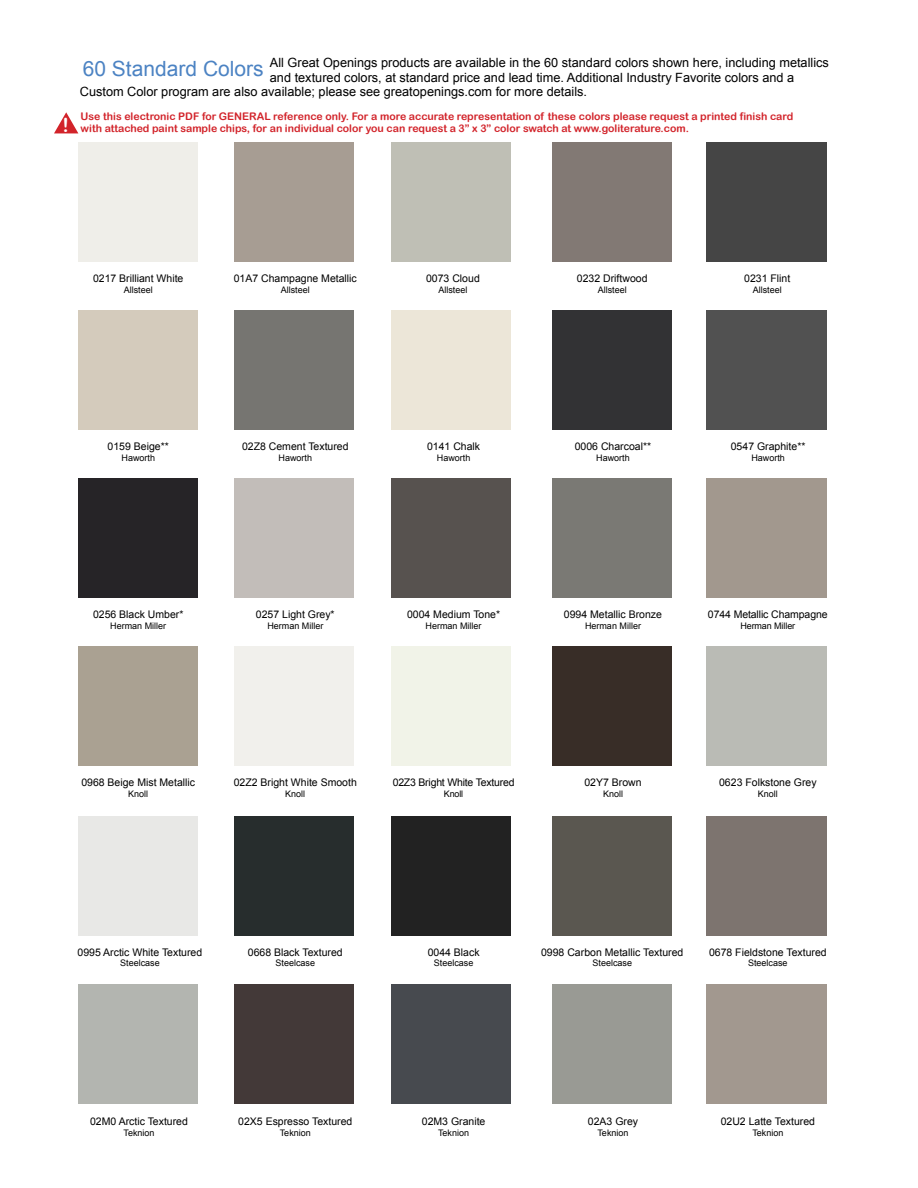
<style>
.page{position:relative;width:918px;height:1188px;background:#fff}
.page>*{position:absolute;margin:0;border:0;box-sizing:border-box;transform-origin:0 0}
.t1{font:21px "Arial";color:#4c83c3}
.t2{font:12.75px "Arial";color:#000}
.t3{font:10.5px "Arial";color:#000}
.t4{font:10.5px/12px "Arial Rounded MT Bold";color:#d2232a}
.t5{font:10.5px "Arial";letter-spacing:-.02em;color:#000}
.t6{font:9px "Arial";color:#000}
.s1{font-size:19.5px;color:#fff}
</style>
<div class="page">
<div style="left:78px;top:142px;width:120px;height:120px;background:#efeee9"></div>
<div style="left:234px;top:142px;width:120px;height:120px;background:#a79d93"></div>
<div style="left:391px;top:142px;width:120px;height:120px;background:#bfbfb5"></div>
<div style="left:552px;top:142px;width:120px;height:120px;background:#827974"></div>
<div style="left:706px;top:142px;width:120px;height:120px;background:#454545"></div>
<div style="left:78px;top:310px;width:120px;height:120px;background:#d4cbbc"></div>
<div style="left:234px;top:310px;width:120px;height:120px;background:#767571"></div>
<div style="left:391px;top:310px;width:120px;height:120px;background:#ece6d8"></div>
<div style="left:552px;top:310px;width:120px;height:120px;background:#323234"></div>
<div style="left:706px;top:310px;width:120px;height:120px;background:#515151"></div>
<div style="left:78px;top:478px;width:120px;height:120px;background:#262427"></div>
<div style="left:234px;top:478px;width:120px;height:120px;background:#c2bdb9"></div>
<div style="left:391px;top:478px;width:120px;height:120px;background:#57524f"></div>
<div style="left:552px;top:478px;width:120px;height:120px;background:#7a7974"></div>
<div style="left:706px;top:478px;width:120px;height:120px;background:#a2988e"></div>
<div style="left:78px;top:646px;width:120px;height:120px;background:#aaa192"></div>
<div style="left:234px;top:646px;width:120px;height:120px;background:#f1f0ec"></div>
<div style="left:391px;top:646px;width:120px;height:120px;background:#f1f3e8"></div>
<div style="left:552px;top:646px;width:120px;height:120px;background:#382d27"></div>
<div style="left:706px;top:646px;width:120px;height:120px;background:#babbb5"></div>
<div style="left:78px;top:816px;width:120px;height:120px;background:#e8e8e6"></div>
<div style="left:234px;top:816px;width:120px;height:120px;background:#272d2d"></div>
<div style="left:391px;top:816px;width:120px;height:120px;background:#222"></div>
<div style="left:552px;top:816px;width:120px;height:120px;background:#5a5750"></div>
<div style="left:706px;top:816px;width:120px;height:120px;background:#7d746f"></div>
<div style="left:78px;top:984px;width:120px;height:120px;background:#b3b5b0"></div>
<div style="left:234px;top:984px;width:120px;height:120px;background:#433938"></div>
<div style="left:391px;top:984px;width:120px;height:120px;background:#474a4f"></div>
<div style="left:552px;top:984px;width:120px;height:120px;background:#999a94"></div>
<div style="left:706px;top:984px;width:120px;height:120px;background:#a2988f"></div>
<svg style="left:54px;top:112px;width:24px;height:21px"></svg>
<p class="t2" style="left:270px;top:55px;width:561px">All Great Openings products are available in the 60 standard colors shown here, including metallics</p>
<p class="t2" style="left:270px;top:69px;width:526px">and textured colors, at standard price and lead time. Additional Industry Favorite colors and a</p>
<p class="t2" style="left:80px;top:83px;width:509px">Custom Color program are also available; please see greatopenings.com for more details.</p>
<h1 class="t1" style="left:83px;top:55px;width:182px">60 Standard Colors</h1>
<p class="t4" style="left:63px;top:110px;width:732px;text-indent:18px">Use this electronic PDF for GENERAL reference only. For a more accurate representation of these colors please request a printed finish card <span class="s1">!</span> with attached paint sample chips, for an individual color you can request a 3” x 3” color swatch at www.goliterature.com.</p>
<p class="t3" style="left:93px;top:271px;width:92px">0217 Brilliant White</p>
<p class="t6" style="left:124px;top:283px;width:31px">Allsteel</p>
<p class="t3" style="left:234px;top:271px;width:125px">01A7 Champagne Metallic</p>
<p class="t6" style="left:281px;top:283px;width:31px">Allsteel</p>
<p class="t3" style="left:426px;top:271px;width:55px">0073 Cloud</p>
<p class="t6" style="left:438px;top:283px;width:31px">Allsteel</p>
<p class="t3" style="left:577px;top:271px;width:72px">0232 Driftwood</p>
<p class="t6" style="left:598px;top:283px;width:31px">Allsteel</p>
<p class="t3" style="left:744px;top:271px;width:48px">0231 Flint</p>
<p class="t6" style="left:753px;top:283px;width:31px">Allsteel</p>
<p class="t3" style="left:108px;top:440px;width:63px">0159 Beige**</p>
<p class="t6" style="left:122px;top:452px;width:35px">Haworth</p>
<p class="t3" style="left:242px;top:440px;width:108px">02Z8 Cement Textured</p>
<p class="t6" style="left:279px;top:452px;width:35px">Haworth</p>
<p class="t3" style="left:427px;top:440px;width:55px">0141 Chalk</p>
<p class="t6" style="left:437px;top:452px;width:35px">Haworth</p>
<p class="t3" style="left:575px;top:440px;width:78px">0006 Charcoal**</p>
<p class="t6" style="left:596px;top:452px;width:35px">Haworth</p>
<p class="t3" style="left:731px;top:440px;width:76px">0547 Graphite**</p>
<p class="t6" style="left:751px;top:452px;width:35px">Haworth</p>
<p class="t3" style="left:93px;top:607px;width:92px">0256 Black Umber*</p>
<p class="t6" style="left:110px;top:620px;width:57px">Herman Miller</p>
<p class="t3" style="left:256px;top:607px;width:80px">0257 Light Grey*</p>
<p class="t6" style="left:267px;top:620px;width:57px">Herman Miller</p>
<p class="t3" style="left:407px;top:607px;width:95px">0004 Medium Tone*</p>
<p class="t6" style="left:426px;top:620px;width:57px">Herman Miller</p>
<p class="t3" style="left:564px;top:607px;width:100px">0994 Metallic Bronze</p>
<p class="t6" style="left:585px;top:620px;width:57px">Herman Miller</p>
<p class="t3" style="left:708px;top:607px;width:121px">0744 Metallic Champagne</p>
<p class="t6" style="left:740px;top:620px;width:56px">Herman Miller</p>
<p class="t3" style="left:81px;top:776px;width:115px">0968 Beige Mist Metallic</p>
<p class="t6" style="left:128px;top:788px;width:22px">Knoll</p>
<p class="t3" style="left:234px;top:776px;width:125px">02Z2 Bright White Smooth</p>
<p class="t6" style="left:285px;top:788px;width:22px">Knoll</p>
<p class="t5" style="left:393px;top:776px;width:123px">02Z3 Bright White Textured</p>
<p class="t6" style="left:444px;top:788px;width:21px">Knoll</p>
<p class="t3" style="left:584px;top:776px;width:59px">02Y7 Brown</p>
<p class="t6" style="left:603px;top:788px;width:22px">Knoll</p>
<p class="t3" style="left:719px;top:776px;width:99px">0623 Folkstone Grey</p>
<p class="t6" style="left:758px;top:788px;width:22px">Knoll</p>
<p class="t3" style="left:78px;top:945px;width:126px">0995 Arctic White Textured</p>
<p class="t6" style="left:120px;top:957px;width:41px">Steelcase</p>
<p class="t3" style="left:248px;top:945px;width:96px">0668 Black Textured</p>
<p class="t6" style="left:276px;top:957px;width:41px">Steelcase</p>
<p class="t3" style="left:428px;top:945px;width:53px">0044 Black</p>
<p class="t6" style="left:434px;top:957px;width:41px">Steelcase</p>
<p class="t3" style="left:541px;top:945px;width:144px">0998 Carbon Metallic Textured</p>
<p class="t6" style="left:592px;top:957px;width:41px">Steelcase</p>
<p class="t3" style="left:709px;top:945px;width:119px">0678 Fieldstone Textured</p>
<p class="t6" style="left:748px;top:957px;width:41px">Steelcase</p>
<p class="t3" style="left:90px;top:1114px;width:99px">02M0 Arctic Textured</p>
<p class="t6" style="left:124px;top:1126px;width:33px">Teknion</p>
<p class="t3" style="left:238px;top:1114px;width:116px">02X5 Espresso Textured</p>
<p class="t6" style="left:280px;top:1126px;width:33px">Teknion</p>
<p class="t3" style="left:422px;top:1114px;width:65px">02M3 Granite</p>
<p class="t6" style="left:438px;top:1126px;width:33px">Teknion</p>
<p class="t3" style="left:588px;top:1114px;width:52px">02A3 Grey</p>
<p class="t6" style="left:597px;top:1126px;width:33px">Teknion</p>
<p class="t3" style="left:721px;top:1114px;width:96px">02U2 Latte Textured</p>
<p class="t6" style="left:752px;top:1126px;width:33px">Teknion</p>
</div>
